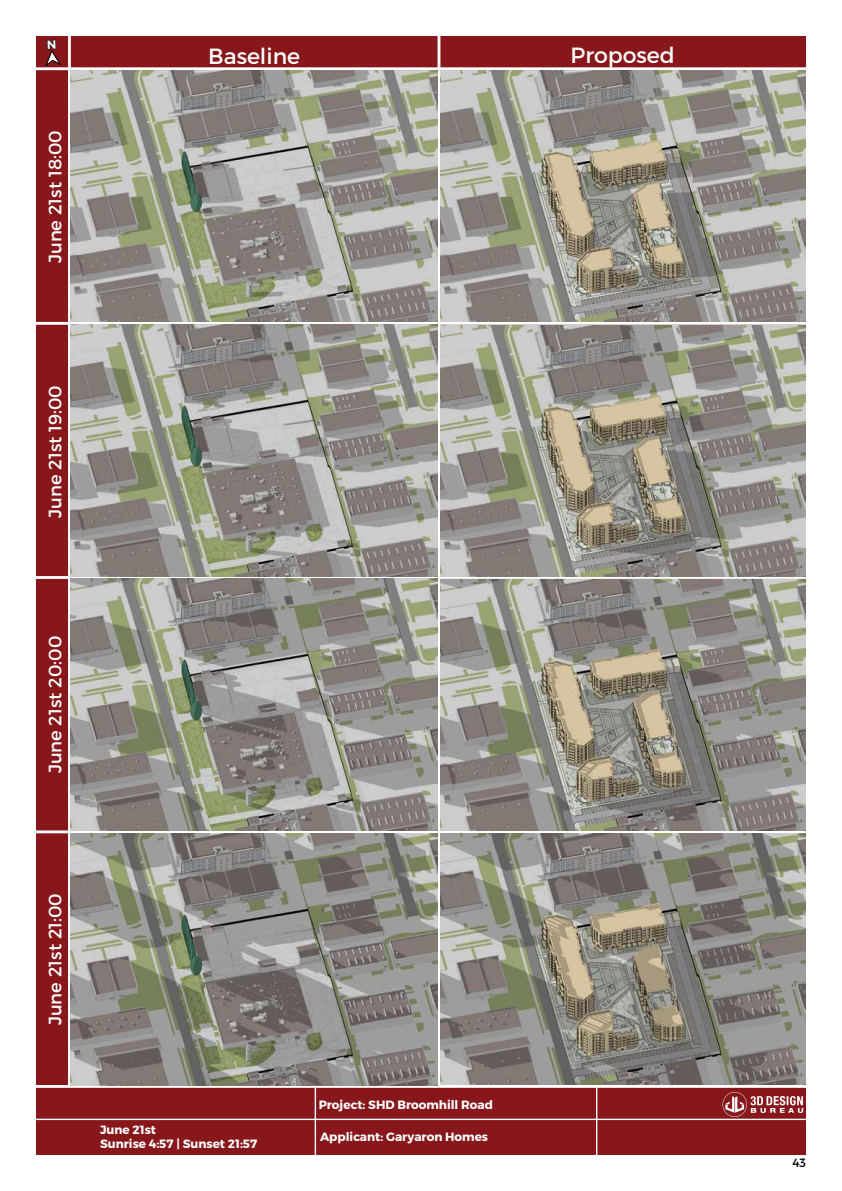
<style>
.page{position:relative;width:842px;height:1191px;background:#fff}
.page>*{position:absolute;margin:0;border:0;box-sizing:border-box;transform-origin:0 0}
.t1{font:22px "Montserrat";color:#fff}
.t2{font:18px "Montserrat";color:#fff}
.t3{font:700 12px/14px "Montserrat";color:#fff}
.t4{font:12px "Montserrat";color:#000}
</style>
<div class="page">
<div style="left:36px;top:36px;width:770px;height:1052px;background:#87171a"></div>
<hr style="left:438px;top:36px;width:2px;height:1050px;background:#fff">
<hr style="left:36px;top:67px;width:777px;height:3px;background:#fff">
<hr style="left:36px;top:322px;width:779px;height:3px;background:#fff">
<hr style="left:36px;top:576px;width:777px;height:3px;background:#fff">
<hr style="left:36px;top:830px;width:779px;height:3px;background:#fff">
<hr style="left:36px;top:1085px;width:774px;height:2px;background:#fff">
<hr style="left:68px;top:36px;width:3px;height:1050px;background:#fff">
<div style="left:36px;top:1088px;width:770px;height:67px;background:#87171a"></div>
<hr style="left:30px;top:1118px;width:778px;height:2px;background:#fff">
<hr style="left:315px;top:1086px;width:1px;height:72px;background:#fff">
<hr style="left:596px;top:1086px;width:1px;height:78px;background:#fff">
<svg style="left:722px;top:1092px;width:81px;height:25px"></svg>
<img style="left:71px;top:70px;width:366px;height:252px">
<img style="left:440px;top:70px;width:366px;height:251px">
<img style="left:71px;top:325px;width:366px;height:251px">
<img style="left:440px;top:325px;width:366px;height:251px">
<img style="left:71px;top:579px;width:366px;height:251px">
<img style="left:440px;top:579px;width:366px;height:251px">
<img style="left:71px;top:833px;width:366px;height:252px">
<img style="left:440px;top:833px;width:366px;height:251px">
<svg style="left:45px;top:50px;width:16px;height:16px"></svg>
<h2 class="t2" style="left:44px;top:263px;width:134px;rotate:-90deg">June 21st 18:00</h2>
<h1 class="t1" style="left:208px;top:42px;width:93px">Baseline</h1>
<h1 class="t1" style="left:570px;top:42px;width:106px">Proposed</h1>
<h2 class="t2" style="left:44px;top:518px;width:134px;rotate:-90deg">June 21st 19:00</h2>
<h2 class="t2" style="left:44px;top:773px;width:139px;rotate:-90deg">June 21st 20:00</h2>
<h2 class="t2" style="left:44px;top:1025px;width:134px;rotate:-90deg">June 21st 21:00</h2>
<p class="t3" style="left:100px;top:1123px;width:159px">June 21st<br>Sunrise 4:57 | Sunset 21:57</p>
<p class="t3" style="left:319px;top:1097px;width:176px">Project: SHD Broomhill Road</p>
<p class="t3" style="left:320px;top:1129px;width:170px">Applicant: Garyaron Homes</p>
<p class="t4" style="left:792px;top:1155px;width:15px">43</p>
</div>
